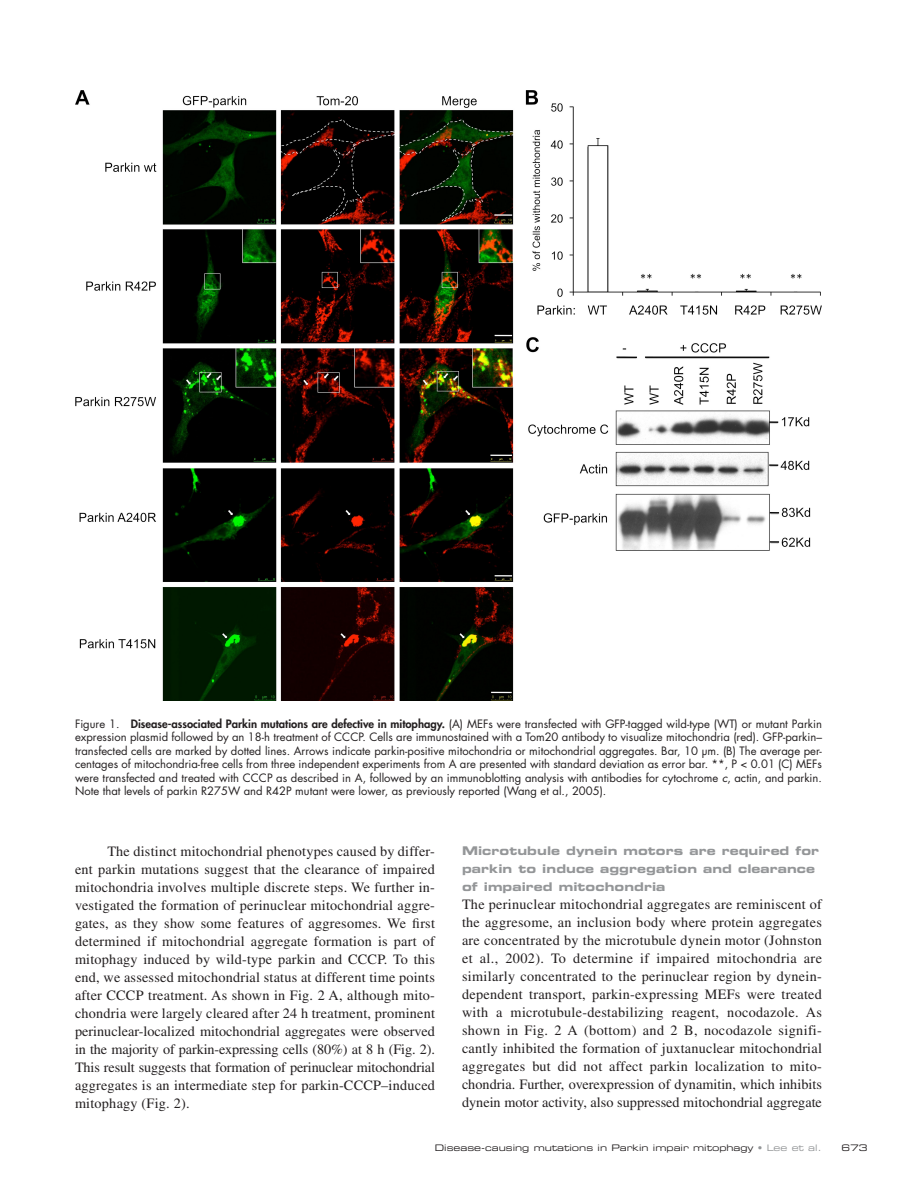
<style>
.page{position:relative;width:918px;height:1188px;background:#fff}
.page>*{position:absolute;margin:0;border:0;box-sizing:border-box;transform-origin:0 0}
.t1{font:14.25px/18px "Times LT Std";letter-spacing:.01em;color:#231f20;text-align:justify}
.t2{font:12px/18px "Eurostile LT Std Bold Ex 2";letter-spacing:.005em;color:#949698}
.t3{font:11.25px/13.5px "Futura Std";color:#231f20;text-align:justify}
.t4{font:9px "Eurostile LT Std Ex 2";color:#231f20}
.s1{font-weight:800}
.s2{font-style:italic}
.s3{color:#949698}
</style>
<div class="page">
<img style="left:75px;top:90px;width:747px;height:611px">
<p class="t3" style="left:75px;top:717px;width:749px">Figure 1. <span class="s1">Disease-associated Parkin mutations are defective in mitophagy.</span> (A) MEFs were transfected with GFP-tagged wild-type (WT) or mutant Parkin expression plasmid followed by an 18-h treatment of CCCP. Cells are immunostained with a Tom20 antibody to visualize mitochondria (red). GFP-parkin– transfected cells are marked by dotted lines. Arrows indicate parkin-positive mitochondria or mitochondrial aggregates. Bar, 10 µm. (B) The average per&shy;centages of mitochondria-free cells from three independent experiments from A are presented with standard deviation as error bar. **, P &lt; 0.01 (C) MEFs were transfected and treated with CCCP as described in A, followed by an immunoblotting analysis with antibodies for cytochrome <span class="s2">c</span>, actin, and parkin.<br>Note that levels of parkin R275W and R42P mutant were lower, as previously reported (Wang et al., 2005).</p>
<p class="t1" style="left:75px;top:842px;width:362px;text-indent:32px">The distinct mitochondrial phenotypes caused by differ&shy;ent parkin mutations suggest that the clearance of impaired mitochondria involves multiple discrete steps. We further in&shy;vestigated the formation of perinuclear mitochondrial aggre&shy;gates, as they show some features of aggresomes. We first determined if mitochondrial aggregate formation is part of mitophagy induced by wild-type parkin and CCCP. To this end, we assessed mitochondrial status at different time points after CCCP treatment. As shown in Fig. 2 A, although mito&shy;chondria were largely cleared after 24 h treatment, prominent perinuclear-localized mitochondrial aggregates were observed in the majority of parkin-expressing cells (80%) at 8 h (Fig. 2).<br>This result suggests that formation of perinuclear mitochondrial aggregates is an intermediate step for parkin-CCCP–induced mitophagy (Fig. 2).</p>
<p class="t2" style="left:462px;top:842px;width:359px">Microtubule dynein motors are required for parkin to induce aggregation and clearance of impaired mitochondria</p>
<p class="t1" style="left:462px;top:896px;width:362px">The perinuclear mitochondrial aggregates are reminiscent of the aggresome, an inclusion body where protein aggregates are concentrated by the microtubule dynein motor (Johnston et al., 2002). To determine if impaired mitochondria are similarly concentrated to the perinuclear region by dynein&shy;dependent transport, parkin-expressing MEFs were treated with a microtubule-destabilizing reagent, nocodazole. As shown in Fig. 2 A (bottom) and 2 B, nocodazole signifi&shy;cantly inhibited the formation of juxtanuclear mitochondrial aggregates but did not affect parkin localization to mito&shy;chondria. Further, overexpression of dynamitin, which inhibits dynein motor activity, also suppressed mitochondrial aggregate</p>
<p class="t4" style="left:435px;top:1142px;width:389px">Disease-causing mutations in Parkin impair mitophagy <span class="s3">• Lee et al.</span></p>
<p class="t4" style="left:842px;top:1142px;width:28px">673</p>
</div>
